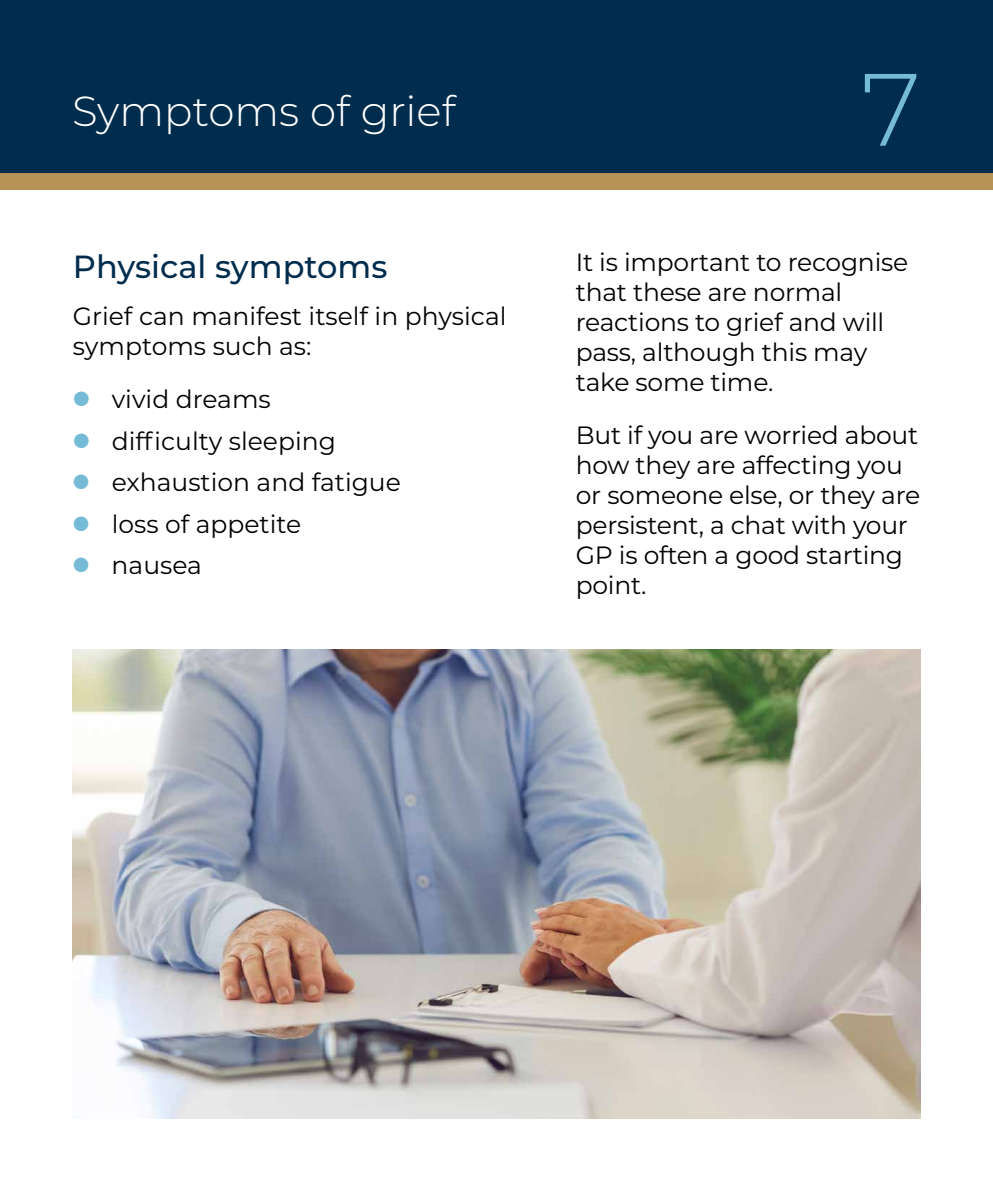
<style>
.page{position:relative;width:993px;height:1191px;background:#fff}
.page>*{position:absolute;margin:0;border:0;box-sizing:border-box;transform-origin:0 0}
.t1{font:300 102.4px "Montserrat Alternates";color:#75bbd5}
.t2{font:300 42px "Montserrat";color:#fff}
.t3{font:500 32px "Montserrat";color:#002c4d}
.t4{font:25px/30px "Montserrat";letter-spacing:-.01em;color:#000}
</style>
<div class="page">
<div style="left:0;top:9px;width:992px;height:181px;background:#b79257"></div>
<div style="left:0;top:0;width:992px;height:173px;background:#002c4d"></div>
<img style="left:72px;top:649px;width:848px;height:470px">
<h2 class="t2" style="left:72px;top:82px;width:385px">Symptoms of grief</h2>
<p class="t3" style="left:73px;top:244px;width:316px">Physical symptoms</p>
<p class="t4" style="left:73px;top:300px;width:435px">Grief can manifest itself in physical symptoms such as:</p>
<p class="t4" style="left:112px;top:378px;width:291px;line-height:41.4px">vivid dreams<br>difficulty sleeping exhaustion and fatigue loss of appetite<br>nausea</p>
<h1 class="t1" style="left:861px;top:40px;width:61px">7</h1>
<p class="t4" style="left:575px;top:246px;width:334px">It is important to recognise that these are normal reactions to grief and will pass, although this may take some time.</p>
<p class="t4" style="left:575px;top:419px;width:346px">But if you are worried about how they are affecting you or someone else, or they are persistent, a chat with your<br>GP is often a good starting point.</p>
</div>
